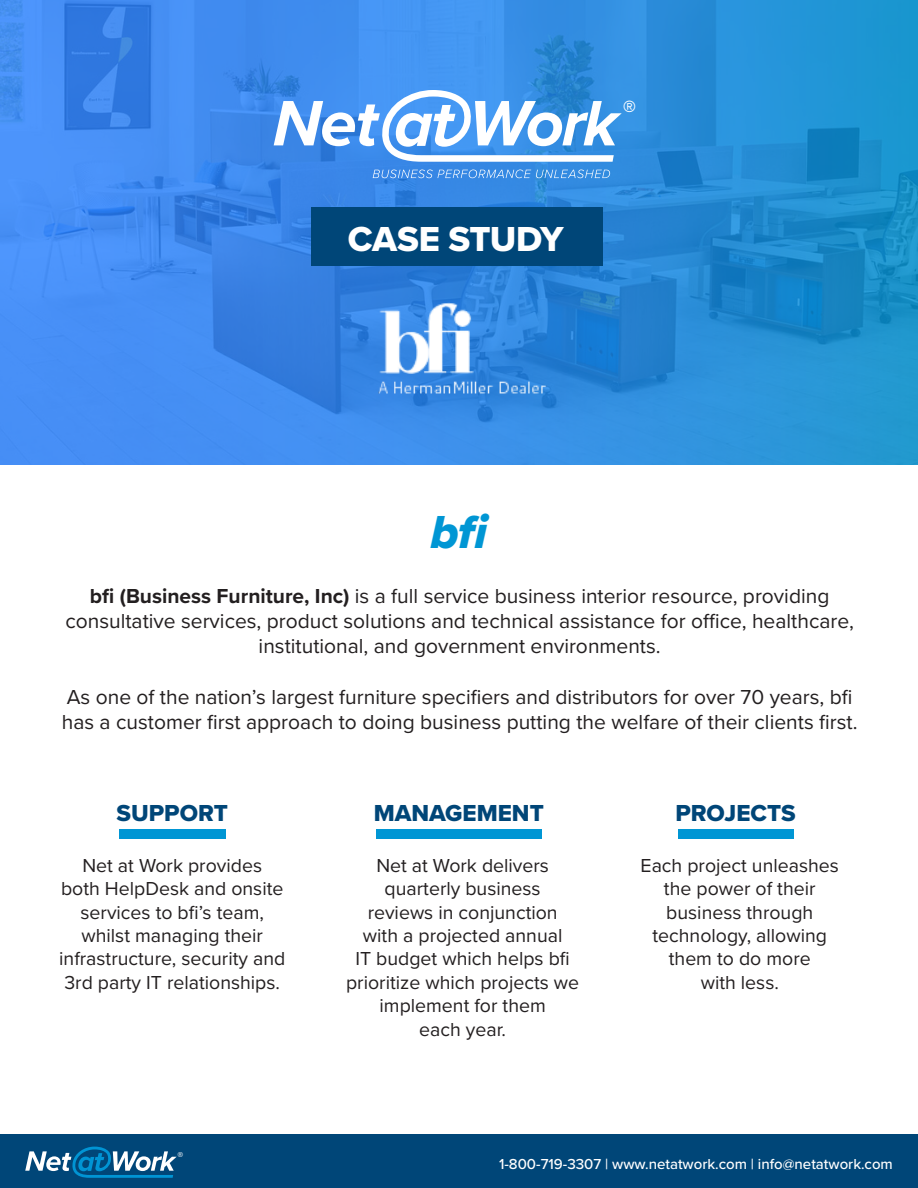
<style>
.page{position:relative;width:918px;height:1188px;background:#fff}
.page>*{position:absolute;margin:0;border:0;box-sizing:border-box;transform-origin:0 0}
.t1{font:48px "Proxima Nova Extrabld It";color:#0096d4}
.t2{font:36px "Proxima Nova Extrabld";letter-spacing:-.015em;color:#fff}
.t3{font:700 27.15px "Proxima Nova";color:#fff}
.t4{font:24px "Proxima Nova Extrabld";color:#004678}
.t5{font:21px/25.2px "Proxima Nova";color:#231f20;text-align:center}
.t6{font:19.5px/23.4px "Proxima Nova";color:#231f20;text-align:center}
.t7{font:500 15px "Proxima Nova";color:#fff}
.t8{font:700 11.85px "Proxima Nova";color:#fff}
.s1{font-weight:700}
</style>
<div class="page">
<div style="left:0;top:1134px;width:918px;height:54px;background:#004678"></div>
<svg style="left:25px;top:1147px;width:152px;height:31px"></svg>
<svg style="left:0;top:0;width:918px;height:464px;background:#338be2"></svg>
<div style="left:311px;top:207px;width:291px;height:59px;background:#004678"></div>
<div style="left:119px;top:829px;width:107px;height:9px;background:#0096d4"></div>
<div style="left:377px;top:829px;width:165px;height:9px;background:#0096d4"></div>
<div style="left:678px;top:829px;width:116px;height:9px;background:#0096d4"></div>
<svg style="left:274px;top:90px;width:348px;height:72px"></svg>
<svg style="left:373px;top:170px;width:237px;height:8px;background:#5ea0e8"></svg>
<img style="left:373px;top:302px;width:177px;height:97px">
<p class="t2" style="left:348px;top:212px;width:217px">CASE STUDY</p>
<p class="t3" style="left:623px;top:90px;width:15px">®</p>
<p class="t1" style="left:431px;top:496px;width:60px">bfi</p>
<p class="t5" style="left:65px;top:582px;width:790px"><span class="s1">bfi (Business Furniture, Inc)</span> is a full service business interior resource, providing consultative services, product solutions and technical assistance for office, healthcare, institutional, and government environments.</p>
<p class="t5" style="left:62px;top:683px;width:797px;text-align:left">As one of the nation’s largest furniture specifiers and distributors for over 70 years, bfi has a customer first approach to doing business putting the welfare of their clients first.</p>
<p class="t4" style="left:117px;top:795px;width:113px">SUPPORT</p>
<p class="t4" style="left:374px;top:795px;width:172px">MANAGEMENT</p>
<p class="t4" style="left:675px;top:795px;width:122px">PROJECTS</p>
<p class="t6" style="left:59px;top:853px;width:228px">Net at Work provides<br>both HelpDesk and onsite services to bfi’s team, whilst managing their infrastructure, security and<br>3rd party IT relationships.</p>
<p class="t6" style="left:346px;top:853px;width:235px">Net at Work delivers quarterly business<br>reviews in conjunction<br>with a projected annual<br>IT budget which helps bfi prioritize which projects we implement for them</p>
<p class="t6" style="left:419px;top:1016px;width:88px">each year.</p>
<p class="t6" style="left:641px;top:853px;width:200px">Each project unleashes the power of their business through technology, allowing them to do more</p>
<p class="t6" style="left:701px;top:970px;width:80px">with less.</p>
<p class="t8" style="left:178px;top:1147px;width:7px">®</p>
<p class="t7" style="left:499px;top:1153px;width:395px">1-800-719-3307 | www.netatwork.com | info@netatwork.com</p>
</div>
